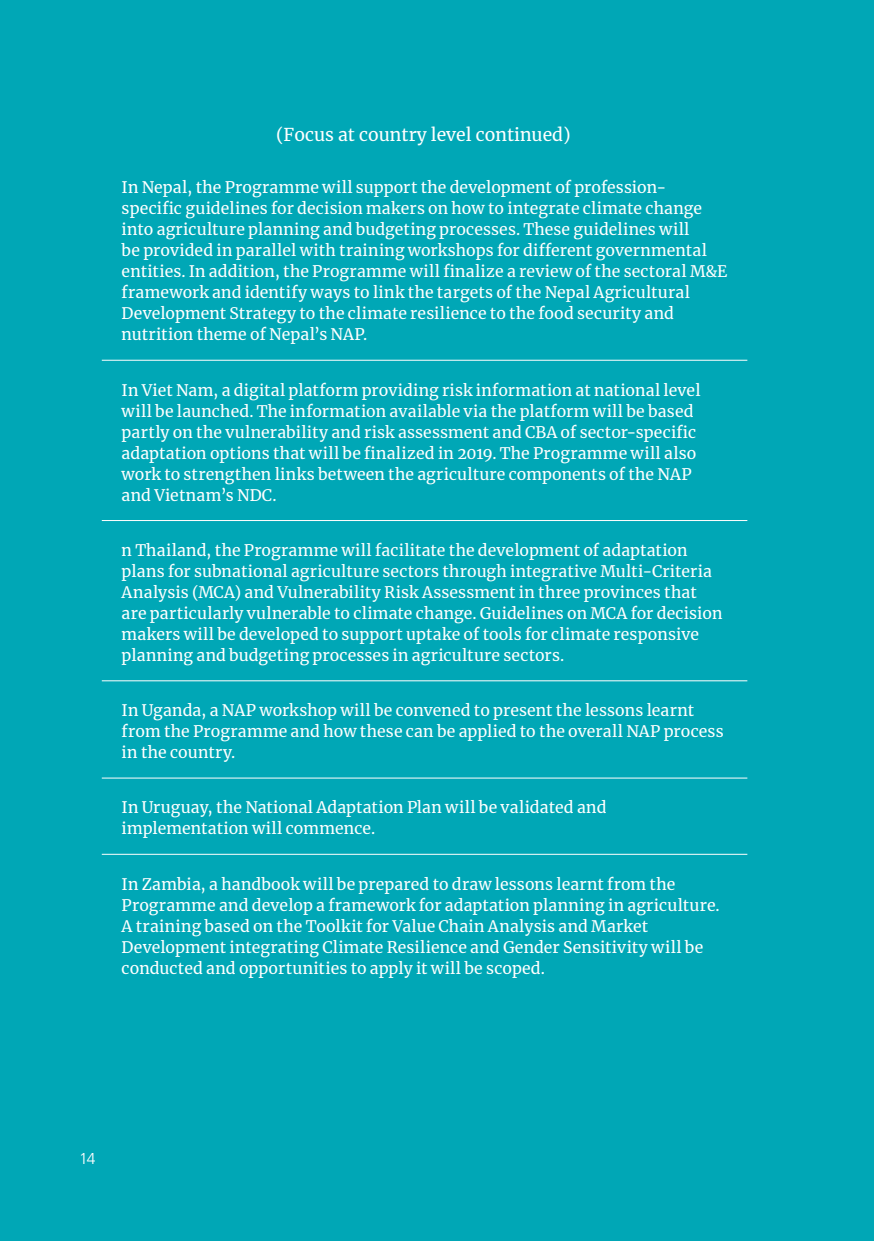
<style>
.page{position:relative;width:874px;height:1241px;background:#fff}
.page>*{position:absolute;margin:0;border:0;box-sizing:border-box;transform-origin:0 0}
.t1{font:17.5px "Merriweather";color:#fff}
.t2{font:15.75px/21px "Merriweather";letter-spacing:.01em;color:#fff}
.t3{font:300 15.75px "Frutiger LT Pro";color:#fff}
</style>
<div class="page">
<div style="left:0;top:0;width:873px;height:1240px;background:#00a7b6"></div>
<hr style="left:102px;top:360px;width:645px;height:1px;background:#fff">
<hr style="left:102px;top:520px;width:645px;height:1px;background:#fff">
<hr style="left:102px;top:680px;width:645px;height:1px;background:#fff">
<hr style="left:102px;top:777px;width:645px;height:1px;background:#fff">
<hr style="left:102px;top:853px;width:645px;height:1px;background:#fff">
<p class="t1" style="left:276px;top:123px;width:296px">(Focus at country level continued)</p>
<p class="t2" style="left:122px;top:176px;width:607px">In Nepal, the Programme will support the development of profession&shy;specific guidelines for decision makers on how to integrate climate change into agriculture planning and budgeting processes. These guidelines will<br>be provided in parallel with training workshops for different governmental entities. In addition, the Programme will finalize a review of the sectoral M&amp;E framework and identify ways to link the targets of the Nepal Agricultural Development Strategy to the climate resilience to the food security and nutrition theme of Nepal’s NAP.</p>
<p class="t2" style="left:122px;top:379px;width:580px">In Viet Nam, a digital platform providing risk information at national level will be launched. The information available via the platform will be based partly on the vulnerability and risk assessment and CBA of sector-specific adaptation options that will be finalized in 2019. The Programme will also work to strengthen links between the agriculture components of the NAP and Vietnam’s NDC.</p>
<p class="t2" style="left:122px;top:539px;width:602px">n Thailand, the Programme will facilitate the development of adaptation plans for subnational agriculture sectors through integrative Multi-Criteria Analysis (MCA) and Vulnerability Risk Assessment in three provinces that are particularly vulnerable to climate change. Guidelines on MCA for decision makers will be developed to support uptake of tools for climate responsive planning and budgeting processes in agriculture sectors.</p>
<p class="t2" style="left:122px;top:699px;width:603px">In Uganda, a NAP workshop will be convened to present the lessons learnt from the Programme and how these can be applied to the overall NAP process in the country.</p>
<p class="t2" style="left:122px;top:796px;width:486px">In Uruguay, the National Adaptation Plan will be validated and implementation will commence.</p>
<p class="t2" style="left:122px;top:872px;width:599px">In Zambia, a handbook will be prepared to draw lessons learnt from the Programme and develop a framework for adaptation planning in agriculture.<br>A training based on the Toolkit for Value Chain Analysis and Market Development integrating Climate Resilience and Gender Sensitivity will be conducted and opportunities to apply it will be scoped.</p>
<p class="t3" style="left:79px;top:1149px;width:18px">14</p>
</div>
